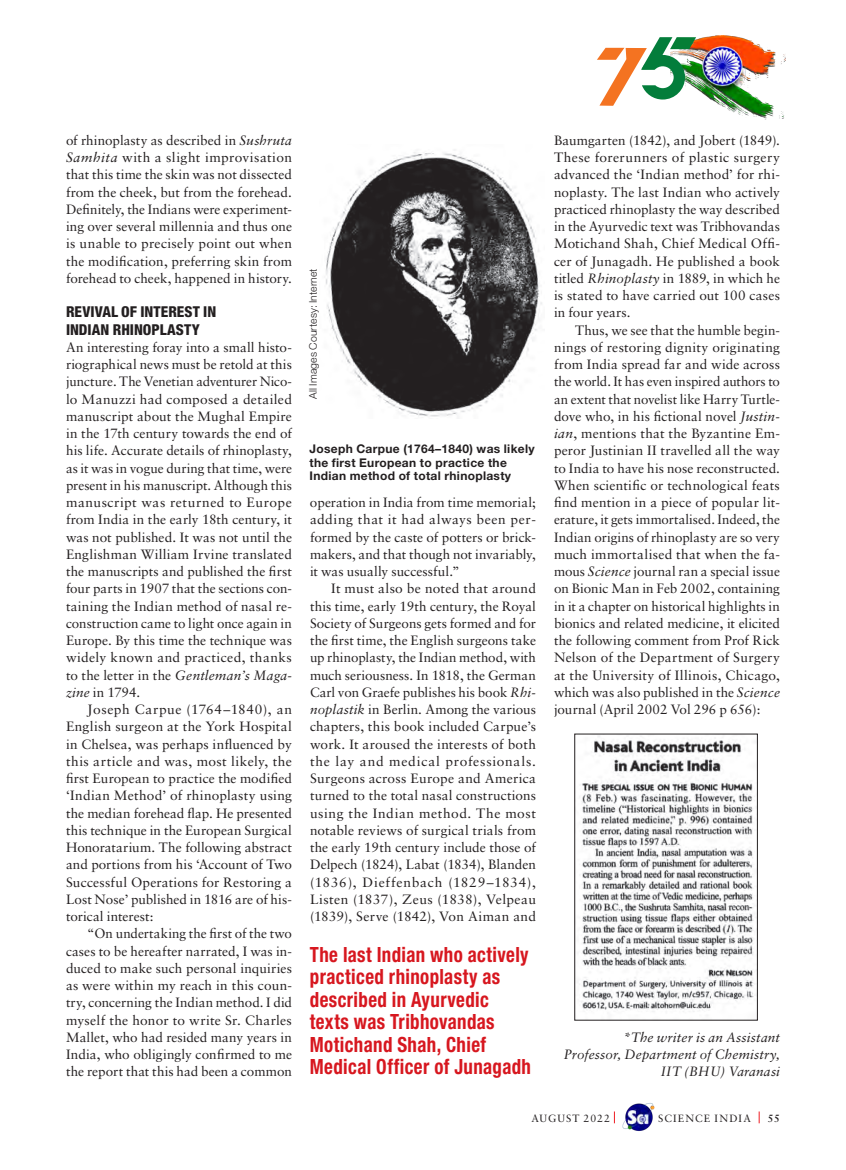
<style>
.page{position:relative;width:846px;height:1170px;background:#fff}
.page>*{position:absolute;margin:0;border:0;box-sizing:border-box;transform-origin:0 0}
.t1{font:700 condensed 21px/22.5px "Helvetica Neue LT Std";letter-spacing:.02em;color:#d7171f;scale:.9 1}
.t2{font:800 condensed 15px "Helvetica Neue LT Std";color:#231f20}
.t3{font:13.5px/17.2px "Sabon LT Std";letter-spacing:.005em;color:#231f20;text-align:justify}
.t4{font:italic 13.5px/17.2px "Sabon LT Std";letter-spacing:.01em;color:#231f20;text-align:right}
.t5{font:700 12px/13.5px "Helvetica Neue LT Std";letter-spacing:.025em;color:#231f20}
.t6{font:300 10.5px "Helvetica Neue LT Std";letter-spacing:.01em;color:#231f20}
.t7{font:10.5px "Sabon LT Std";letter-spacing:.105em;color:#231f20}
.t8{font:700 10.5px "Sabon LT Std";color:#231f20}
.s1{font-style:italic}
</style>
<div class="page">
<img style="left:622px;top:1103px;width:32px;height:28px">
<img style="left:696px;top:35px;width:89px;height:85px">
<svg style="left:597px;top:37px;width:99px;height:69px"></svg>
<img style="left:326px;top:149px;width:216px;height:268px">
<img style="left:579px;top:736px;width:175px;height:276px">
<div style="left:574px;top:734px;width:184px;height:286px;border:1px solid #231f20"></div>
<p class="t3" style="left:66px;top:131px;width:228px">of rhinoplasty as described in <span class="s1">Sushruta Samhita</span> with a slight improvisation that this time the skin was not dissected from the cheek, but from the forehead.<br>Definitely, the Indians were experiment&shy;ing over several millennia and thus one is unable to precisely point out when the modification, preferring skin from forehead to cheek, happened in history.</p>
<p class="t2" style="left:66px;top:303px;width:152px">REVIVAL OF INTEREST IN</p>
<p class="t2" style="left:66px;top:320px;width:135px">INDIAN RHINOPLASTY</p>
<p class="t3" style="left:66px;top:338px;width:228px">An interesting foray into a small histo&shy;riographical news must be retold at this juncture. The Venetian adventurer Nico&shy;lo Manuzzi had composed a detailed manuscript about the Mughal Empire in the 17th century towards the end of his life. Accurate details of rhinoplasty, as it was in vogue during that time, were present in his manuscript. Although this manuscript was returned to Europe from India in the early 18th century, it was not published. It was not until the Englishman William Irvine translated the manuscripts and published the first four parts in 1907 that the sections con&shy;taining the Indian method of nasal re&shy;construction came to light once again in Europe. By this time the technique was widely known and practiced, thanks to the letter in the <span class="s1">Gentleman’s Maga&shy;zine</span> in 1794.</p>
<p class="t3" style="left:66px;top:701px;width:228px;text-indent:21px">Joseph Carpue (1764–1840), an English surgeon at the York Hospital in Chelsea, was perhaps influenced by this article and was, most likely, the first European to practice the modified ‘Indian Method’ of rhinoplasty using the median forehead flap. He presented this technique in the European Surgical Honoratarium. The following abstract and portions from his ‘Account of Two Successful Operations for Restoring a Lost Nose’ published in 1816 are of his&shy;torical interest:</p>
<p class="t3" style="left:66px;top:925px;width:228px;text-indent:21px">“On undertaking the first of the two cases to be hereafter narrated, I was in&shy;duced to make such personal inquiries as were within my reach in this coun&shy;try, concerning the Indian method. I did myself the honor to write Sr. Charles Mallet, who had resided many years in India, who obligingly confirmed to me the report that this had been a common</p>
<p class="t6" style="left:307px;top:399px;width:132px;rotate:-90deg">All Images Courtesy: Internet</p>
<p class="t5" style="left:309px;top:442px;width:227px">Joseph Carpue (1764–1840) was likely the first European to practice the<br>Indian method of total rhinoplasty</p>
<p class="t3" style="left:310px;top:494px;width:228px">operation in India from time memorial; adding that it had always been per&shy;formed by the caste of potters or brick&shy;makers, and that though not invariably, it was usually successful.”</p>
<p class="t3" style="left:310px;top:580px;width:228px;text-indent:21px">It must also be noted that around this time, early 19th century, the Royal Society of Surgeons gets formed and for the first time, the English surgeons take up rhinoplasty, the Indian method, with much seriousness. In 1818, the German Carl von Graefe publishes his book <span class="s1">Rhi&shy;noplastik</span> in Berlin. Among the various chapters, this book included Carpue’s work. It aroused the interests of both the lay and medical professionals.<br>Surgeons across Europe and America turned to the total nasal constructions using the Indian method. The most notable reviews of surgical trials from the early 19th century include those of Delpech (1824), Labat (1834), Blanden (1836), Dieffenbach (1829–1834), Listen (1837), Zeus (1838), Velpeau (1839), Serve (1842), Von Aiman and</p>
<p class="t1" style="left:310px;top:943px;width:247px">The last Indian who actively practiced rhinoplasty as described in Ayurvedic texts was Tribhovandas<br>Motichand Shah, Chief<br>Medical Officer of Junagadh</p>
<p class="t3" style="left:554px;top:131px;width:228px">Baumgarten (1842), and Jobert (1849).<br>These forerunners of plastic surgery advanced the ‘Indian method’ for rhi&shy;noplasty. The last Indian who actively practiced rhinoplasty the way described in the Ayurvedic text was Tribhovandas Motichand Shah, Chief Medical Offi&shy;cer of Junagadh. He published a book titled <span class="s1">Rhinoplasty</span> in 1889, in which he is stated to have carried out 100 cases in four years.</p>
<p class="t3" style="left:554px;top:321px;width:228px;text-indent:21px">Thus, we see that the humble begin&shy;nings of restoring dignity originating from India spread far and wide across the world. It has even inspired authors to an extent that novelist like Harry Turtle&shy;dove who, in his fictional novel <span class="s1">Justin&shy;ian</span>, mentions that the Byzantine Em&shy;peror Justinian II travelled all the way to India to have his nose reconstructed.<br>When scientific or technological feats find mention in a piece of popular lit&shy;erature, it gets immortalised. Indeed, the Indian origins of rhinoplasty are so very much immortalised that when the fa&shy;mous <span class="s1">Science</span> journal ran a special issue on Bionic Man in Feb 2002, containing in it a chapter on historical highlights in bionics and related medicine, it elicited the following comment from Prof Rick Nelson of the Department of Surgery at the University of Illinois, Chicago, which was also published in the <span class="s1">Science </span>journal (April 2002 Vol 296 p 656):</p>
<p class="t4" style="left:564px;top:1028px;width:218px">*The writer is an Assistant<br>Professor, Department of Chemistry,<br>IIT (BHU) Varanasi</p>
<p class="t7" style="left:531px;top:1112px;width:80px">AUGUST 2022</p>
<p class="t7" style="left:658px;top:1112px;width:94px">SCIENCE INDIA</p>
<p class="t8" style="left:768px;top:1111px;width:14px">55</p>
</div>
